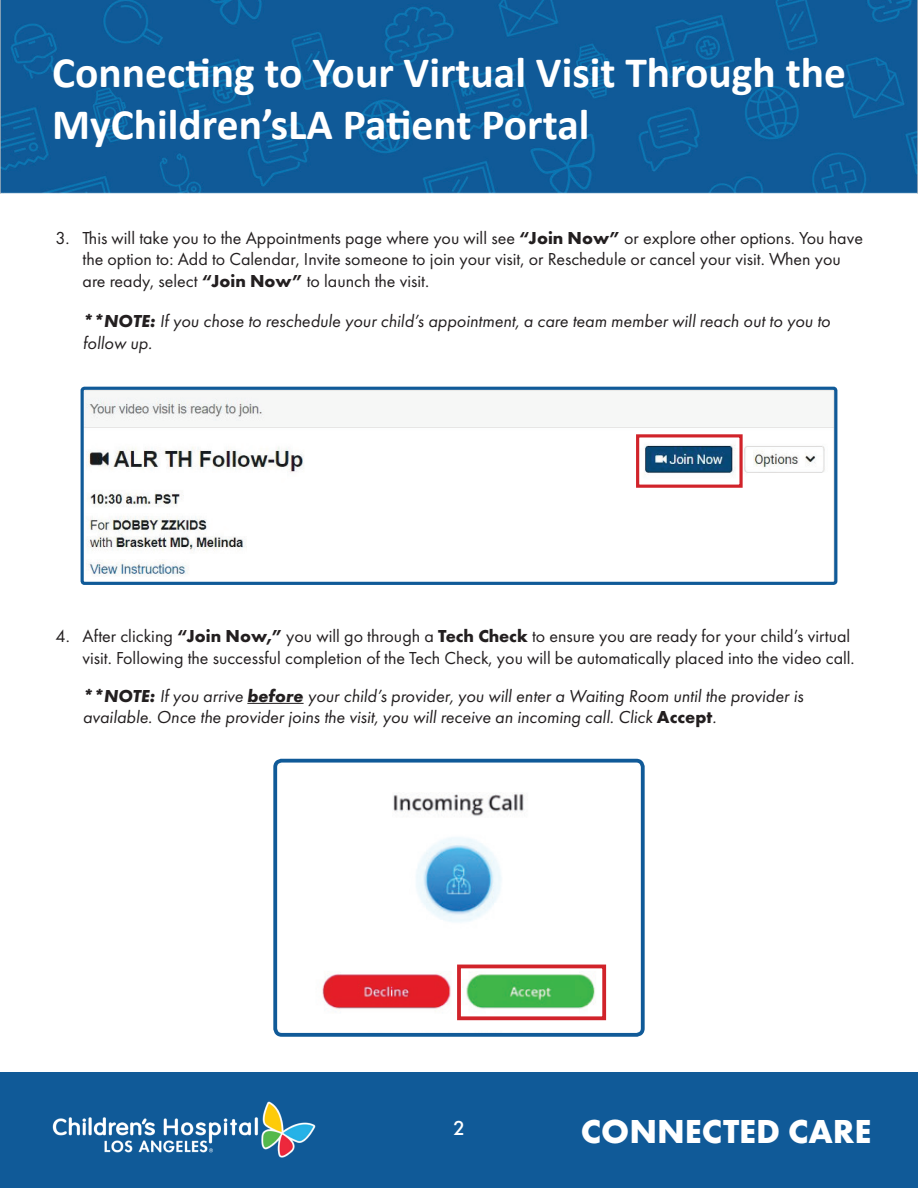
<style>
.page{position:relative;width:918px;height:1188px;background:#fff}
.page>*{position:absolute;margin:0;border:0;box-sizing:border-box;transform-origin:0 0}
.t1{font:700 43.5px/52.2px "Calibri";color:#fff}
.t2{font:700 34.5px "Futura PT";color:#fff}
.t3{font:500 21px "Futura PT";color:#fff}
.t4{font:18px/21.6px "Futura PT";color:#231f20}
.t5{font:italic 18px/21.6px "Futura PT";color:#231f20}
.s1{font-weight:700}
.s2{font-weight:700;font-style:normal}
</style>
<div class="page">
<img style="left:0;top:0;width:918px;height:194px">
<div style="left:0;top:1072px;width:918px;height:116px;background:#105a98"></div>
<img style="left:52px;top:1102px;width:264px;height:56px">
<img style="left:85px;top:391px;width:748px;height:185px">
<div style="left:81px;top:387px;width:756px;height:198px;border:3px solid #105a98;border-radius:2px"></div>
<div style="left:636px;top:434px;width:107px;height:54px;border:3px solid #d1232a"></div>
<hr style="left:247px;top:703px;width:57px;height:1px;background:#231f20">
<img style="left:278px;top:764px;width:362px;height:268px">
<div style="left:273px;top:759px;width:372px;height:278px;border:4px solid #105a98;border-radius:6px"></div>
<div style="left:457px;top:965px;width:149px;height:55px;border:4px solid #d1232a"></div>
<h1 class="t1" style="left:52px;top:46px;width:795px">Connecting to Your Virtual Visit Through the<br>MyChildren’sLA Patient Portal</h1>
<p class="t4" style="left:83px;top:227px;width:782px;text-indent:-27px">3. This will take you to the Appointments page where you will see <span class="s1">“Join Now”</span> or explore other options. You have the option to: Add to Calendar, Invite someone to join your visit, or Reschedule or cancel your visit. When you are ready, select <span class="s1">“Join Now”</span> to launch the visit.</p>
<p class="t5" style="left:83px;top:310px;width:749px"><span class="s1">**NOTE:</span> If you chose to reschedule your child’s appointment, a care team member will reach out to you to follow up.</p>
<p class="t4" style="left:56px;top:625px;width:801px;text-align:right">4. After clicking <span class="s1">“Join Now,”</span> you will go through a <span class="s1">Tech Check</span> to ensure you are ready for your child’s virtual visit. Following the successful completion of the Tech Check, you will be automatically placed into the video call.</p>
<p class="t5" style="left:83px;top:685px;width:722px"><span class="s1">**NOTE:</span> If you arrive <span class="s1">before</span> your child’s provider, you will enter a Waiting Room until the provider is available. Once the provider joins the visit, you will receive an incoming call. Click <span class="s2">Accept</span>.</p>
<p class="t3" style="left:453px;top:1115px;width:13px">2</p>
<h2 class="t2" style="left:581px;top:1109px;width:292px">CONNECTED CARE</h2>
</div>
